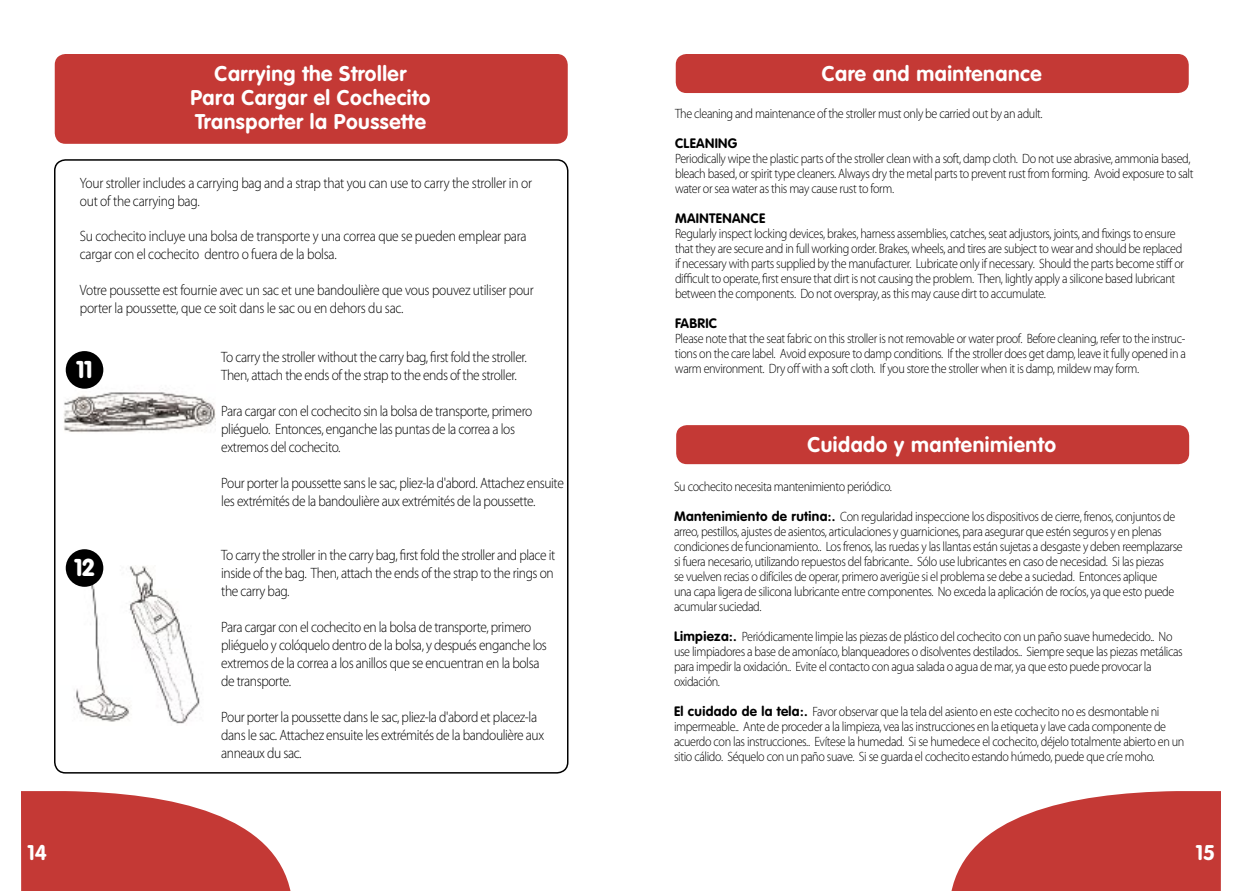
<style>
.page{position:relative;width:1242px;height:891px;background:#fff}
.page>*{position:absolute;margin:0;border:0;box-sizing:border-box;transform-origin:0 0}
.t1{font:900 24px "VAG Rounded";color:#fff}
.t2{font:700 21px/24px "VAG Rounded";letter-spacing:.025em;color:#fff;text-align:center}
.t3{font:300 15px/18px "Myriad Pro";letter-spacing:-.03em;color:#000;scale:.9 1}
.t4{font:300 13.5px/15px "Myriad Pro";letter-spacing:-.03em;color:#000;scale:.9 1}
.t5{font:700 13.5px "VAG Rounded";letter-spacing:.025em;color:#000}
.s1{font-family:"VAG Rounded";font-weight:700}
</style>
<div class="page">
<svg style="left:21px;top:791px;width:270px;height:100px"></svg>
<div style="left:55px;top:54px;width:513px;height:90px;background:#c43935"></div>
<svg style="left:54px;top:159px;width:515px;height:614px"></svg>
<svg style="left:951px;top:791px;width:270px;height:100px"></svg>
<div style="left:676px;top:54px;width:513px;height:39px;background:#c43935"></div>
<img style="left:63px;top:338px;width:152px;height:152px">
<img style="left:60px;top:565px;width:160px;height:160px">
<div style="left:66px;top:351px;width:37px;height:38px;background:#000;border-radius:50%"></div>
<div style="left:66px;top:549px;width:37px;height:38px;background:#000;border-radius:50%"></div>
<div style="left:676px;top:425px;width:513px;height:39px;background:#c43935"></div>
<h2 class="t2" style="left:190px;top:61px;width:242px">Carrying the Stroller<br>Para Cargar el Cochecito<br>Transporter la Poussette</h2>
<p class="t3" style="left:80px;top:174px;width:504px">Your stroller includes a carrying bag and a strap that you can use to carry the stroller in or out of the carrying bag.</p>
<p class="t3" style="left:80px;top:228px;width:498px">Su cochecito incluye una bolsa de transporte y una correa que se pueden emplear para cargar con el cochecito dentro o fuera de la bolsa.</p>
<p class="t3" style="left:80px;top:282px;width:506px">Votre poussette est fournie avec un sac et une bandoulière que vous pouvez utiliser pour porter la poussette, que ce soit dans le sac ou en dehors du sac.</p>
<h1 class="t1" style="left:76px;top:355px;width:17px">11</h1>
<h1 class="t1" style="left:74px;top:553px;width:21px">12</h1>
<p class="t3" style="left:221px;top:349px;width:341px">To carry the stroller without the carry bag, first fold the stroller.<br>Then, attach the ends of the strap to the ends of the stroller.</p>
<p class="t3" style="left:221px;top:403px;width:347px">Para cargar con el cochecito sin la bolsa de transporte, primero pliéguelo. Entonces, enganche las puntas de la correa a los extremos del cochecito.</p>
<p class="t3" style="left:221px;top:475px;width:382px">Pour porter la poussette sans le sac, pliez-la d'abord. Attachez ensuite les extrémités de la bandoulière aux extrémités de la poussette.</p>
<p class="t3" style="left:221px;top:547px;width:373px;text-align:justify">To carry the stroller in the carry bag, first fold the stroller and place it inside of the bag. Then, attach the ends of the strap to the rings on the carry bag.</p>
<p class="t3" style="left:221px;top:619px;width:363px">Para cargar con el cochecito en la bolsa de transporte, primero pliéguelo y colóquelo dentro de la bolsa, y después enganche los extremos de la correa a los anillos que se encuentran en la bolsa de transporte.</p>
<p class="t3" style="left:221px;top:709px;width:360px">Pour porter la poussette dans le sac, pliez-la d'abord et placez-la dans le sac. Attachez ensuite les extrémités de la bandoulière aux anneaux du sac.</p>
<h2 class="t2" style="left:822px;top:61px;width:221px">Care and maintenance</h2>
<p class="t4" style="left:675px;top:107px;width:410px">The cleaning and maintenance of the stroller must only be carried out by an adult.</p>
<p class="t5" style="left:675px;top:136px;width:64px">CLEANING</p>
<p class="t4" style="left:675px;top:152px;width:578px">Periodically wipe the plastic parts of the stroller clean with a soft, damp cloth. Do not use abrasive, ammonia based, bleach based, or spirit type cleaners. Always dry the metal parts to prevent rust from forming. Avoid exposure to salt water or sea water as this may cause rust to form.</p>
<p class="t5" style="left:675px;top:211px;width:92px">MAINTENANCE</p>
<p class="t4" style="left:675px;top:227px;width:567px">Regularly inspect locking devices, brakes, harness assemblies, catches, seat adjustors, joints, and fixings to ensure that they are secure and in full working order. Brakes, wheels, and tires are subject to wear and should be replaced if necessary with parts supplied by the manufacturer. Lubricate only if necessary. Should the parts become stiff or difficult to operate, first ensure that dirt is not causing the problem. Then, lightly apply a silicone based lubricant between the components. Do not overspray, as this may cause dirt to accumulate.</p>
<p class="t5" style="left:675px;top:316px;width:44px">FABRIC</p>
<p class="t4" style="left:675px;top:332px;width:569px;text-align:justify">Please note that the seat fabric on this stroller is not removable or water proof. Before cleaning, refer to the instruc&shy;tions on the care label. Avoid exposure to damp conditions. If the stroller does get damp, leave it fully opened in a warm environment. Dry off with a soft cloth. If you store the stroller when it is damp, mildew may form.</p>
<h2 class="t2" style="left:807px;top:432px;width:250px">Cuidado y mantenimiento</h2>
<p class="t4" style="left:674px;top:480px;width:244px">Su cochecito necesita mantenimiento periódico.</p>
<p class="t4" style="left:674px;top:510px;width:567px"><span class="s1">Mantenimiento de rutina:.</span> Con regularidad inspeccione los dispositivos de cierre, frenos, conjuntos de arreo, pestillos, ajustes de asientos, articulaciones y guarniciones, para asegurar que estén seguros y en plenas condiciones de funcionamiento.. Los frenos, las ruedas y las llantas están sujetas a desgaste y deben reemplazarse si fuera necesario, utilizando repuestos del fabricante.. Sólo use lubricantes en caso de necesidad. Si las piezas<br>se vuelven recias o difíciles de operar, primero averigüe si el problema se debe a suciedad. Entonces aplique<br>una capa ligera de silicona lubricante entre componentes. No exceda la aplicación de rocíos, ya que esto puede acumular suciedad.</p>
<p class="t4" style="left:674px;top:630px;width:567px"><span class="s1">Limpieza:.</span> Periódicamente limpie las piezas de plástico del cochecito con un paño suave humedecido.. No use limpiadores a base de amoníaco, blanqueadores o disolventes destilados.. Siempre seque las piezas metálicas para impedir la oxidación.. Evite el contacto con agua salada o agua de mar, ya que esto puede provocar la oxidación.</p>
<p class="t4" style="left:674px;top:705px;width:569px"><span class="s1">El cuidado de la tela:.</span> Favor observar que la tela del asiento en este cochecito no es desmontable ni impermeable.. Ante de proceder a la limpieza, vea las instrucciones en la etiqueta y lave cada componente de acuerdo con las instrucciones.. Evítese la humedad. Si se humedece el cochecito, déjelo totalmente abierto en un sitio cálido. Séquelo con un paño suave. Si se guarda el cochecito estando húmedo, puede que críe moho.</p>
<h2 class="t2" style="left:27px;top:841px;width:21px">14</h2>
<h2 class="t2" style="left:1195px;top:841px;width:21px">15</h2>
</div>
